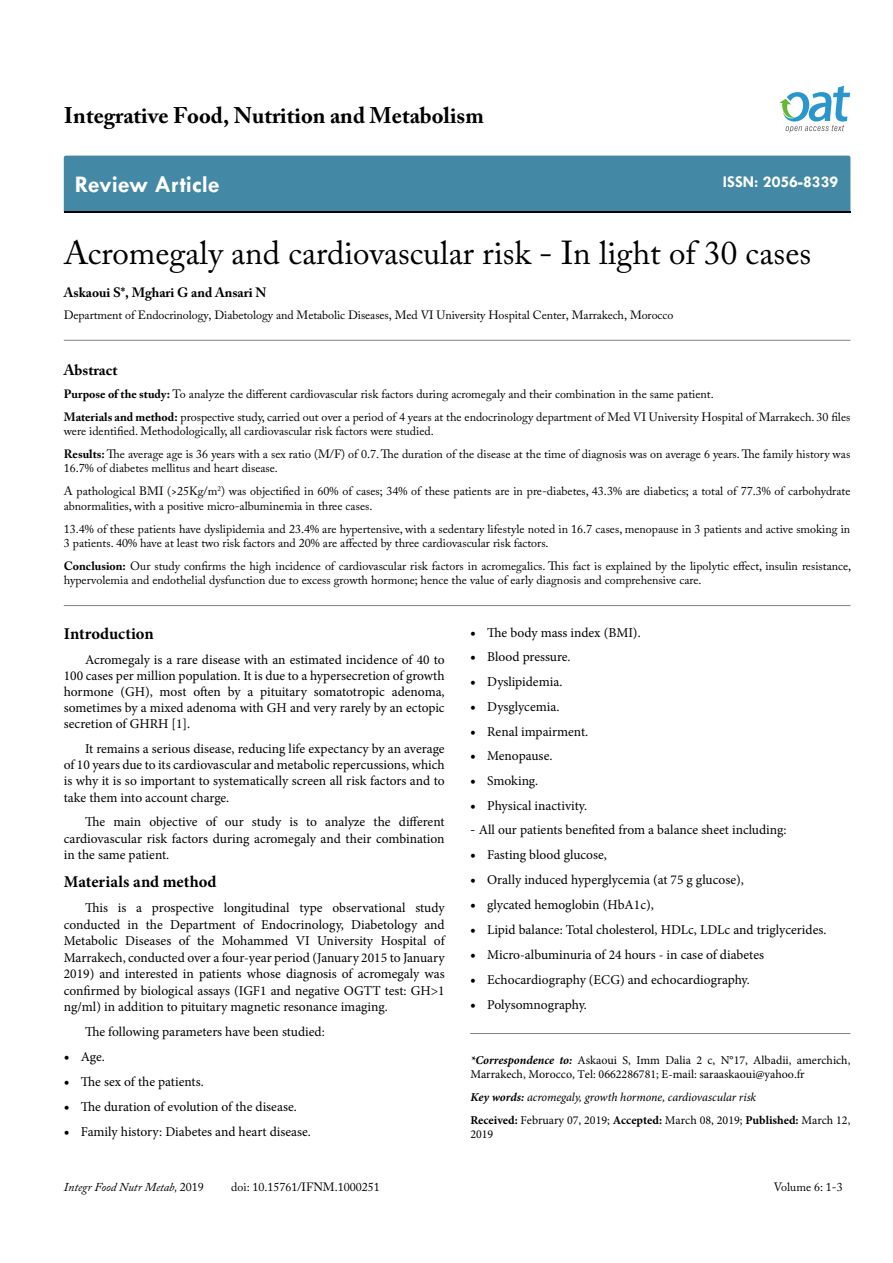
<style>
.page{position:relative;width:893px;height:1263px;background:#fff}
.page>*{position:absolute;margin:0;border:0;box-sizing:border-box;transform-origin:0 0}
.t1{font:33px "Adobe Caslon Pro";color:#000}
.t2{font:700 24px "Tw Cen";color:#fff}
.t3{font:700 22.5px "Adobe Caslon Pro";color:#000}
.t4{font:700 16.5px "Minion Pro";color:#000}
.t5{font:700 16.5px "Tw Cen";color:#fff}
.t6{font:700 15px "Adobe Caslon Pro";color:#000}
.t7{font:13.5px/16.2px "Minion Pro";color:#000;text-align:justify}
.t8{font:700 13.5px "Adobe Caslon Pro";color:#000}
.t9{font:12px/23px "Adobe Caslon Pro";color:#000}
.t10{font:12px/14.4px "Minion Pro";color:#000}
.t11{font:italic 12px/23px "Minion Pro";letter-spacing:-.005em;color:#000}
.t12{font:italic 12px "Adobe Caslon Pro";color:#000}
.s1{font-weight:700}
.s2{font-size:15px}
.s3{font-weight:700;font-style:italic}
.s4{font-weight:700;font-style:normal}
.s5{font-style:normal}
</style>
<div class="page">
<div style="left:64px;top:156px;width:786px;height:56px;background:#4389a5"></div>
<svg style="left:779px;top:86px;width:71px;height:47px"></svg>
<hr style="left:470px;top:1033px;width:380px;height:1px;background:#808285">
<hr style="left:64px;top:340px;width:786px;height:1px;background:#808285">
<hr style="left:64px;top:605px;width:786px;height:1px;background:#808285">
<h3 class="t3" style="left:64px;top:102px;width:421px">Integrative Food, Nutrition and Metabolism</h3>
<h2 class="t2" style="left:75px;top:170px;width:146px">Review Article</h2>
<p class="t5" style="left:723px;top:172px;width:117px">ISSN: 2056-8339</p>
<h1 class="t1" style="left:64px;top:233px;width:749px">Acromegaly and cardiovascular risk - In light of 30 cases</h1>
<p class="t8" style="left:64px;top:284px;width:204px">Askaoui S*, Mghari G and Ansari N</p>
<p class="t9" style="left:64px;top:303px;width:611px">Department of Endocrinology, Diabetology and Metabolic Diseases, Med VI University Hospital Center, Marrakech, Morocco</p>
<p class="t6" style="left:64px;top:361px;width:55px">Abstract</p>
<p class="t9" style="left:64px;top:382px;width:788px"><span class="s1">Purpose of the study:</span> To analyze the different cardiovascular risk factors during acromegaly and their combination in the same patient.<br><span class="s1">Materials and method:</span> prospective study, carried out over a period of 4 years at the endocrinology department of Med VI University Hospital of Marrakech. 30 files</p>
<p class="t9" style="left:64px;top:419px;width:788px">were identified. Methodologically, all cardiovascular risk factors were studied.<br><span class="s1">Results:</span> The average age is 36 years with a sex ratio (M/F) of 0.7. The duration of the disease at the time of diagnosis was on average 6 years. The family history was</p>
<p class="t9" style="left:64px;top:457px;width:788px">16.7% of diabetes mellitus and heart disease.<br>A pathological BMI (&gt;25Kg/m<sup>2</sup>) was objectified in 60% of cases; 34% of these patients are in pre-diabetes, 43.3% are diabetics; a total of 77.3% of carbohydrate</p>
<p class="t9" style="left:64px;top:494px;width:788px">abnormalities, with a positive micro-albuminemia in three cases.<br>13.4% of these patients have dyslipidemia and 23.4% are hypertensive, with a sedentary lifestyle noted in 16.7 cases, menopause in 3 patients and active smoking in</p>
<p class="t9" style="left:64px;top:531px;width:789px">3 patients. 40% have at least two risk factors and 20% are affected by three cardiovascular risk factors.<br><span class="s1">Conclusion:</span> Our study confirms the high incidence of cardiovascular risk factors in acromegalics. This fact is explained by the lipolytic effect, insulin resistance,</p>
<p class="t9" style="left:64px;top:569px;width:639px">hypervolemia and endothelial dysfunction due to excess growth hormone; hence the value of early diagnosis and comprehensive care.</p>
<p class="t7" style="left:470px;top:624px;width:172px"><span class="s2">•</span> The body mass index (BMI).</p>
<p class="t7" style="left:470px;top:649px;width:102px"><span class="s2">•</span> Blood pressure.</p>
<p class="t7" style="left:470px;top:674px;width:94px"><span class="s2">•</span> Dyslipidemia.</p>
<p class="t7" style="left:470px;top:698px;width:91px"><span class="s2">•</span> Dysglycemia.</p>
<p class="t7" style="left:470px;top:723px;width:120px"><span class="s2">•</span> Renal impairment.</p>
<p class="t7" style="left:470px;top:748px;width:84px"><span class="s2">•</span> Menopause.</p>
<p class="t7" style="left:470px;top:772px;width:70px"><span class="s2">•</span> Smoking.</p>
<p class="t7" style="left:470px;top:797px;width:119px"><span class="s2">•</span> Physical inactivity.</p>
<p class="t7" style="left:470px;top:822px;width:318px"><span class="s2">-</span> All our patients benefited from a balance sheet including:</p>
<p class="t7" style="left:470px;top:847px;width:138px"><span class="s2">•</span> Fasting blood glucose,</p>
<p class="t7" style="left:470px;top:872px;width:275px"><span class="s2">•</span> Orally induced hyperglycemia (at 75 g glucose),</p>
<p class="t7" style="left:470px;top:897px;width:185px"><span class="s2">•</span> glycated hemoglobin (HbA1c),</p>
<p class="t7" style="left:470px;top:922px;width:358px"><span class="s2">•</span> Lipid balance: Total cholesterol, HDLc, LDLc and triglycerides.</p>
<p class="t7" style="left:470px;top:947px;width:295px"><span class="s2">•</span> Micro-albuminuria of 24 hours - in case of diabetes</p>
<p class="t7" style="left:470px;top:972px;width:281px"><span class="s2">•</span> Echocardiography (ECG) and echocardiography.</p>
<p class="t7" style="left:470px;top:997px;width:118px"><span class="s2">•</span> Polysomnography.</p>
<p class="t4" style="left:64px;top:622px;width:91px">Introduction</p>
<p class="t7" style="left:64px;top:651px;width:382px;text-indent:21px">Acromegaly is a rare disease with an estimated incidence of 40 to 100 cases per million population. It is due to a hypersecretion of growth hormone (GH), most often by a pituitary somatotropic adenoma, sometimes by a mixed adenoma with GH and very rarely by an ectopic secretion of GHRH [1].</p>
<p class="t7" style="left:64px;top:741px;width:382px;text-indent:21px">It remains a serious disease, reducing life expectancy by an average of 10 years due to its cardiovascular and metabolic repercussions, which is why it is so important to systematically screen all risk factors and to take them into account charge.</p>
<p class="t7" style="left:64px;top:814px;width:382px;text-indent:21px">The main objective of our study is to analyze the different cardiovascular risk factors during acromegaly and their combination in the same patient.</p>
<p class="t4" style="left:64px;top:870px;width:154px">Materials and method</p>
<p class="t7" style="left:64px;top:899px;width:382px;text-indent:21px">This is a prospective longitudinal type observational study conducted in the Department of Endocrinology, Diabetology and Metabolic Diseases of the Mohammed VI University Hospital of Marrakech, conducted over a four-year period (January 2015 to January 2019) and interested in patients whose diagnosis of acromegaly was confirmed by biological assays (IGF1 and negative OGTT test: GH&gt;1 ng/ml) in addition to pituitary magnetic resonance imaging.</p>
<p class="t7" style="left:85px;top:1024px;width:241px">The following parameters have been studied:</p>
<p class="t7" style="left:64px;top:1049px;width:43px"><span class="s2">•</span> Age.</p>
<p class="t7" style="left:64px;top:1074px;width:142px"><span class="s2">•</span> The sex of the patients.</p>
<p class="t7" style="left:64px;top:1099px;width:235px"><span class="s2">•</span> The duration of evolution of the disease.</p>
<p class="t7" style="left:64px;top:1124px;width:249px"><span class="s2">•</span> Family history: Diabetes and heart disease.</p>
<p class="t10" style="left:470px;top:1052px;width:382px"><span class="s3">*Correspondence to:</span> Askaoui S, Imm Dalia 2 c, N°17, Albadii, amerchich,<br>Marrakech, Morocco, Tel: 0662286781; E-mail: saraaskaoui@yahoo.fr</p>
<p class="t11" style="left:470px;top:1085px;width:382px"><span class="s1">Key words:</span> acromegaly, growth hormone, cardiovascular risk<br><span class="s4">Received:</span> <span class="s5">February 07, 2019;</span> <span class="s4">Accepted:</span> <span class="s5">March 08, 2019;</span> <span class="s4">Published:</span> <span class="s5">March 12,</span></p>
<p class="t10" style="left:470px;top:1127px;width:25px">2019</p>
<p class="t12" style="left:64px;top:1180px;width:141px">Integr Food Nutr Metab, <span class="s5">2019</span></p>
<p class="t9" style="left:231px;top:1176px;width:150px">doi: 10.15761/IFNM.1000251</p>
<p class="t9" style="left:774px;top:1176px;width:71px">Volume 6: 1-3</p>
</div>
